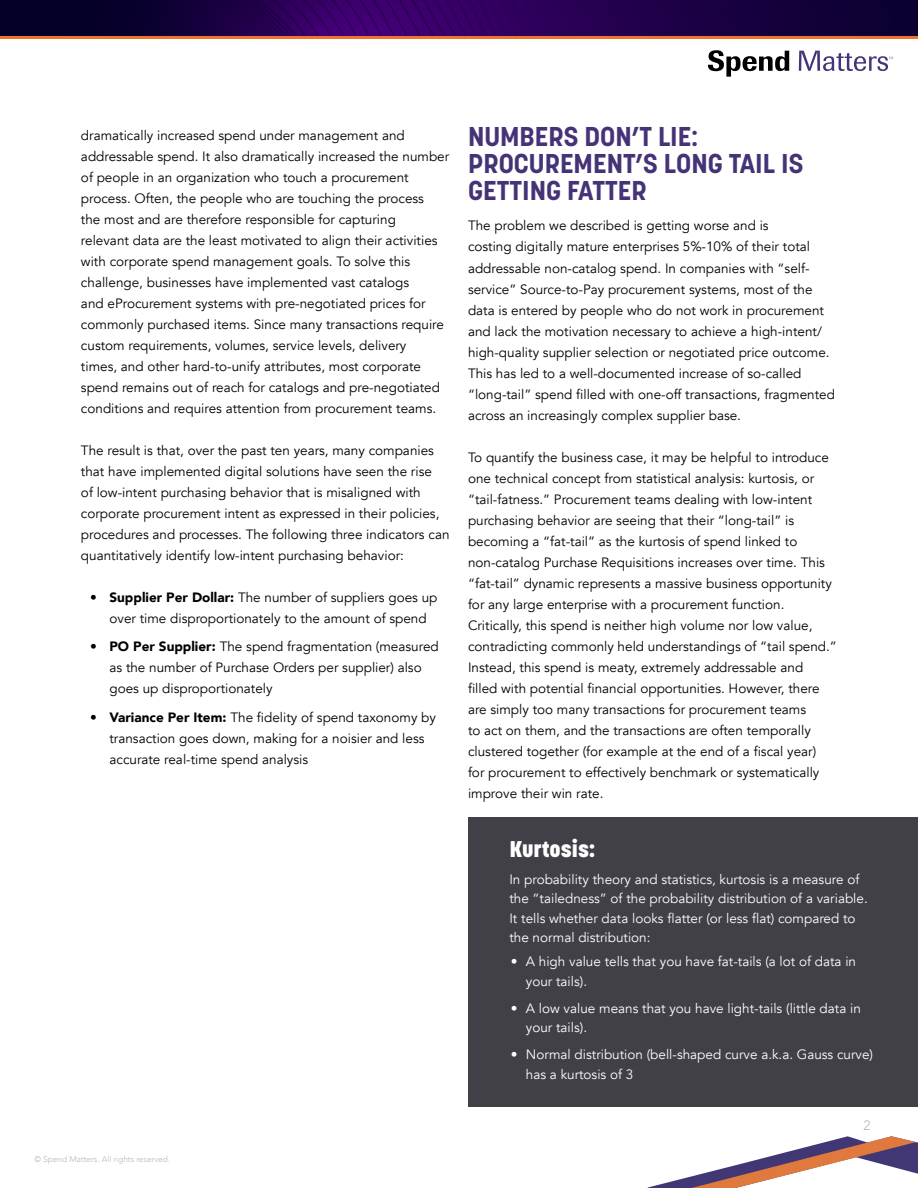
<style>
.page{position:relative;width:918px;height:1188px;background:#fff}
.page>*{position:absolute;margin:0;border:0;box-sizing:border-box;transform-origin:0 0}
.t1{font:700 27px/27px "Korolev";color:#463377}
.t2{font:800 22.5px "Korolev";color:#fff}
.t3{font:13.5px/21px "Avenir";color:#000}
.t4{font:13.5px/19.5px "Avenir";color:#fff}
.t5{font:300 13.5px "Avenir";color:#b9b8b7}
.t6{font:300 8.25px "Avenir";color:#b9b8b7}
.s1{font-weight:900}
</style>
<div class="page">
<svg style="left:648px;top:1136px;width:270px;height:52px"></svg>
<img style="left:0;top:0;width:918px;height:36px">
<hr style="left:0;top:36px;width:918px;height:3px;background:#f0732d">
<svg style="left:708px;top:50px;width:81px;height:27px"></svg>
<svg style="left:799px;top:51px;width:94px;height:20px"></svg>
<div style="left:468px;top:817px;width:450px;height:290px;background:#404046"></div>
<p class="t3" style="left:81px;top:125px;width:370px">dramatically increased spend under management and addressable spend. It also dramatically increased the number of people in an organization who touch a procurement process. Often, the people who are touching the process<br>the most and are therefore responsible for capturing<br>relevant data are the least motivated to align their activities with corporate spend management goals. To solve this challenge, businesses have implemented vast catalogs<br>and eProcurement systems with pre-negotiated prices for commonly purchased items. Since many transactions require custom requirements, volumes, service levels, delivery<br>times, and other hard-to-unify attributes, most corporate spend remains out of reach for catalogs and pre-negotiated conditions and requires attention from procurement teams.</p>
<p class="t3" style="left:81px;top:440px;width:370px">The result is that, over the past ten years, many companies that have implemented digital solutions have seen the rise<br>of low-intent purchasing behavior that is misaligned with corporate procurement intent as expressed in their policies, procedures and processes. The following three indicators can quantitatively identify low-intent purchasing behavior:</p>
<p class="t3" style="left:109px;top:587px;width:330px;text-indent:-19px"><span class="s1">• Supplier Per Dollar:</span> The number of suppliers goes up over time disproportionately to the amount of spend</p>
<p class="t3" style="left:109px;top:636px;width:331px;text-indent:-19px"><span class="s1">• PO Per Supplier:</span> The spend fragmentation (measured as the number of Purchase Orders per supplier) also goes up disproportionately</p>
<p class="t3" style="left:109px;top:707px;width:328px;text-indent:-19px"><span class="s1">• Variance Per Item:</span> The fidelity of spend taxonomy by transaction goes down, making for a noisier and less accurate real-time spend analysis</p>
<p class="t6" style="left:35px;top:1155px;width:137px">© Spend Matters. All rights reserved.</p>
<h1 class="t1" style="left:468px;top:123px;width:337px">NUMBERS DON’T LIE:<br>PROCUREMENT’S LONG TAIL IS<br>GETTING FATTER</h1>
<p class="t3" style="left:468px;top:216px;width:368px">The problem we described is getting worse and is<br>costing digitally mature enterprises 5%-10% of their total addressable non-catalog spend. In companies with “self&shy;service” Source-to-Pay procurement systems, most of the data is entered by people who do not work in procurement and lack the motivation necessary to achieve a high-intent/ high-quality supplier selection or negotiated price outcome.<br>This has led to a well-documented increase of so-called “long-tail” spend filled with one-off transactions, fragmented across an increasingly complex supplier base.</p>
<p class="t3" style="left:468px;top:447px;width:370px">To quantify the business case, it may be helpful to introduce one technical concept from statistical analysis: kurtosis, or “tail-fatness.” Procurement teams dealing with low-intent purchasing behavior are seeing that their “long-tail” is becoming a “fat-tail” as the kurtosis of spend linked to non-catalog Purchase Requisitions increases over time. This “fat-tail” dynamic represents a massive business opportunity for any large enterprise with a procurement function.<br>Critically, this spend is neither high volume nor low value, contradicting commonly held understandings of “tail spend.” Instead, this spend is meaty, extremely addressable and<br>filled with potential financial opportunities. However, there are simply too many transactions for procurement teams<br>to act on them, and the transactions are often temporally clustered together (for example at the end of a fiscal year)<br>for procurement to effectively benchmark or systematically improve their win rate.</p>
<h2 class="t2" style="left:509px;top:835px;width:87px">Kurtosis:</h2>
<p class="t4" style="left:509px;top:870px;width:360px">In probability theory and statistics, kurtosis is a measure of the “tailedness” of the probability distribution of a variable.<br>It tells whether data looks flatter (or less flat) compared to the normal distribution:</p>
<p class="t4" style="left:526px;top:952px;width:332px;text-indent:-15px">• A high value tells that you have fat-tails (a lot of data in your tails).</p>
<p class="t4" style="left:526px;top:999px;width:336px;text-indent:-15px">• A low value means that you have light-tails (little data in your tails).</p>
<p class="t4" style="left:526px;top:1045px;width:349px;text-indent:-15px">• Normal distribution (bell-shaped curve a.k.a. Gauss curve) has a kurtosis of 3</p>
<p class="t5" style="left:863px;top:1117px;width:9px">2</p>
</div>
